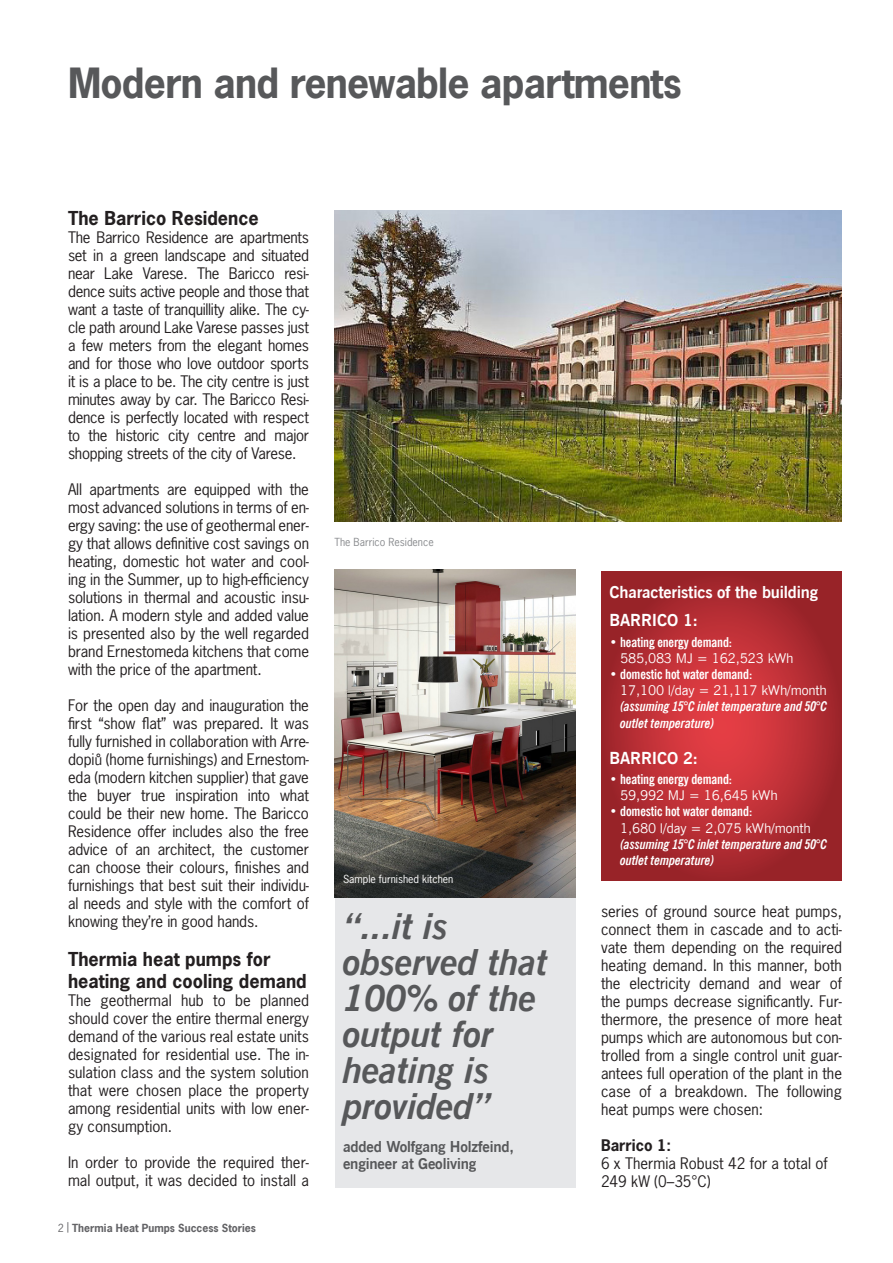
<style>
.page{position:relative;width:893px;height:1263px;background:#fff}
.page>*{position:absolute;margin:0;border:0;box-sizing:border-box;transform-origin:0 0}
.t1{font:700 39px "News Gothic Std";letter-spacing:-.02em;color:#57585a}
.t2{font:italic 700 36px/36px "News Goth EU";letter-spacing:-.01em;color:#57585a}
.t3{font:700 18px/21.6px "News Gothic Std";color:#231f20}
.t4{font:700 16.5px/28.3px "News Goth EU";letter-spacing:-.01em;color:#fff}
.t5{font:15px/18px "News Gothic Std";color:#231f20;text-align:justify}
.t6{font:700 15px/16.5px "News Goth EU";letter-spacing:-.01em;color:#57585a}
.t7{font:700 15px "News Gothic Std";color:#231f20}
.t8{font:italic 700 13.5px/16.2px "News Goth Cn EU";letter-spacing:-.01em;color:#fff}
.t9{font:700 13.5px "News Goth Cn EU";letter-spacing:-.01em;color:#fff}
.t10{font:13.5px "News Goth EU";letter-spacing:-.01em;color:#fff}
.t11{font:700 10.5px "News Gothic Std";color:#636366}
.t12{font:10.5px "News Gothic Std";color:#fff}
.t13{font:10.5px "News Gothic Std";color:#8a8c8f}
.s1{font-family:"News Goth EU"}
.s2{font-weight:400}
</style>
<div class="page">
<svg style="left:601px;top:572px;width:241px;height:309px;background:#b22c32"></svg>
<img style="left:334px;top:210px;width:508px;height:312px">
<div style="left:334px;top:570px;width:241px;height:618px;background:#e6e7e9"></div>
<img style="left:334px;top:570px;width:241px;height:327px">
<h1 class="t1" style="left:68px;top:58px;width:615px">Modern and renewable apartments</h1>
<p class="t3" style="left:68px;top:207px;width:192px">The Barrico Residence</p>
<p class="t5" style="left:68px;top:228px;width:242px">The Barrico Residence are apartments set in a green landscape and situated near Lake Varese. The Baricco resi&shy;dence suits active people and those that want a taste of tranquillity alike. The cy&shy;cle path around Lake Varese passes just a few meters from the elegant homes and for those who love outdoor sports it is a place to be. The city centre is just minutes away by car. The Baricco Resi&shy;dence is perfectly located with respect to the historic city centre and major shopping streets of the city of Varese.</p>
<p class="t5" style="left:68px;top:480px;width:242px">All apartments are equipped with the most advanced solutions in terms of en&shy;ergy saving: the use of geothermal ener&shy;gy that allows definitive cost savings on heating, domestic hot water and cool&shy;ing in the Summer, up to high-efficiency solutions in thermal and acoustic insu&shy;lation. A modern style and added value is presented also by the well regarded brand Ernestomeda kitchens that come with the price of the apartment.</p>
<p class="t5" style="left:68px;top:696px;width:242px">For the open day and inauguration the first “show flat” was prepared. It was fully furnished in collaboration with Arre&shy;dopi<span class="s1">ů</span> (home furnishings) and Ernestom&shy;eda (modern kitchen supplier) that gave the buyer true inspiration into what could be their new home. The Baricco Residence offer includes also the free advice of an architect, the customer can choose their colours, finishes and furnishings that best suit their individu&shy;al needs and style with the comfort of knowing they’re in good hands.</p>
<p class="t3" style="left:68px;top:948px;width:240px">Thermia heat pumps for heating and cooling demand</p>
<p class="t5" style="left:68px;top:991px;width:242px">The geothermal hub to be planned should cover the entire thermal energy demand of the various real estate units designated for residential use. The in&shy;sulation class and the system solution that were chosen place the property among residential units with low ener&shy;gy consumption.</p>
<p class="t5" style="left:68px;top:1153px;width:242px">In order to provide the required ther&shy;mal output, it was decided to install a</p>
<p class="t11" style="left:58px;top:1221px;width:200px"><span class="s2">2 |</span> Thermia Heat Pumps Success Stories</p>
<p class="t13" style="left:334px;top:535px;width:101px">The Barrico Residence</p>
<p class="t12" style="left:343px;top:872px;width:112px">Sample furnished kitchen</p>
<h2 class="t2" style="left:343px;top:910px;width:207px">“...it is observed that<br>100% of the output for heating is provided”</h2>
<p class="t6" style="left:343px;top:1139px;width:173px">added Wolfgang Holzfeind, engineer at Geoliving</p>
<p class="t4" style="left:609px;top:578px;width:210px">Characteristics of the building<br>BARRICO 1:</p>
<p class="t9" style="left:609px;top:633px;width:124px">• heating energy demand:</p>
<p class="t10" style="left:620px;top:650px;width:175px">585,083 MJ = 162,523 kWh</p>
<p class="t9" style="left:609px;top:666px;width:144px">• domestic hot water demand:</p>
<p class="t10" style="left:620px;top:682px;width:208px">17,100 l/day = 21,117 kWh/month</p>
<p class="t8" style="left:620px;top:699px;width:209px">(assuming 15°C inlet temperature and 50°C outlet temperature)</p>
<p class="t4" style="left:609px;top:744px;width:90px">BARRICO 2:</p>
<p class="t9" style="left:609px;top:771px;width:124px">• heating energy demand:</p>
<p class="t10" style="left:620px;top:787px;width:159px">59,992 MJ = 16,645 kWh</p>
<p class="t9" style="left:609px;top:803px;width:144px">• domestic hot water demand:</p>
<p class="t10" style="left:620px;top:819px;width:192px">1,680 l/day = 2,075 kWh/month</p>
<p class="t8" style="left:620px;top:836px;width:209px">(assuming 15°C inlet temperature and 50°C outlet temperature)</p>
<p class="t5" style="left:601px;top:903px;width:242px">series of ground source heat pumps, connect them in cascade and to acti&shy;vate them depending on the required heating demand. In this manner, both the electricity demand and wear of the pumps decrease significantly. Fur&shy;thermore, the presence of more heat pumps which are autonomous but con&shy;trolled from a single control unit guar&shy;antees full operation of the plant in the case of a breakdown. The following heat pumps were chosen:</p>
<p class="t7" style="left:601px;top:1136px;width:72px">Barrico 1:</p>
<p class="t5" style="left:601px;top:1155px;width:228px">6 x Thermia Robust 42 for a total of<br>249 kW (0–35°C)</p>
</div>
